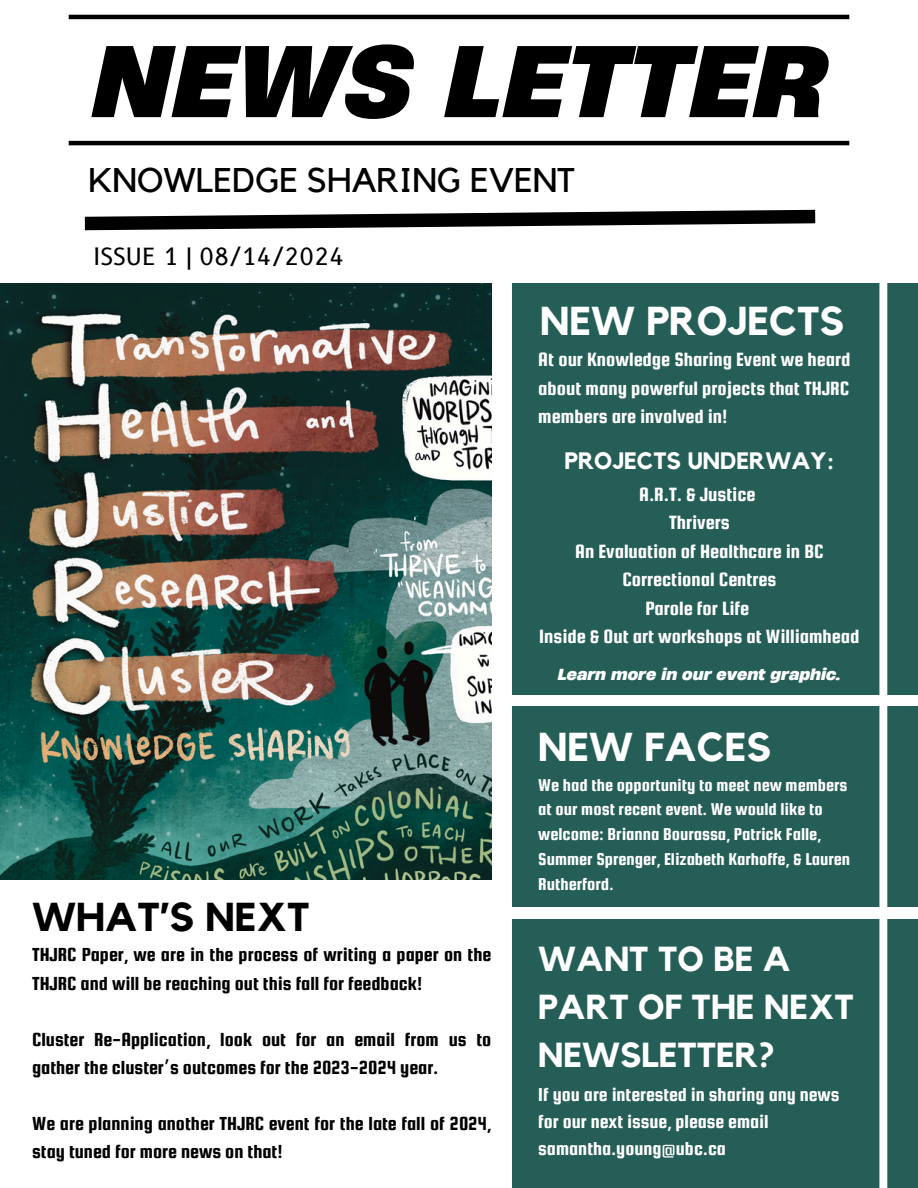
<style>
.page{position:relative;width:918px;height:1188px;background:#fff}
.page>*{position:absolute;margin:0;border:0;box-sizing:border-box;transform-origin:0 0}
.t1{font:italic 700 95.55px "Heading Now 76";color:#000}
.t2{font:700 40.2px "Kollektif";color:#fff}
.t3{font:700 40.2px "Kollektif";color:#000}
.t4{font:700 34.65px/47.8px "Kollektif";color:#fff}
.t5{font:34.2px "Kollektif";color:#000}
.t6{font:700 23.7px "Kollektif";color:#fff}
.t7{font:23.1px "B612";color:#000}
.t8{font:20.55px/28.5px "Squada One";color:#fff;text-align:justify}
.t9{font:20.25px/28.2px "Squada One";color:#000}
.t10{font:19.95px/27px "Squada One";color:#fff}
.t11{font:18.3px/24.8px "Squada One";color:#fff}
.t12{font:italic 700 15px "Heading Now 76";color:#fff}
.s1{font-family:"Noto Sans Gurmukhi"}
</style>
<div class="page">
<img style="left:0;top:283px;width:492px;height:596px">
<svg style="left:84px;top:209px;width:732px;height:22px"></svg>
<div style="left:512px;top:283px;width:406px;height:411px;background:#245e56"></div>
<div style="left:512px;top:707px;width:406px;height:200px;background:#245e56"></div>
<div style="left:512px;top:919px;width:406px;height:269px;background:#245e56"></div>
<div style="left:879px;top:193px;width:8px;height:995px;background:#fff"></div>
<hr style="left:69px;top:15px;width:780px;height:4px;background:#000">
<hr style="left:69px;top:141px;width:780px;height:4px;background:#000">
<h1 class="t1" style="left:92px;top:17px;width:735px">NEWS LETTER</h1>
<h4 class="t5" style="left:89px;top:164px;width:488px">KNOWLEDGE SHARING EVENT</h4>
<h6 class="t7" style="left:94px;top:243px;width:253px">ISSUE 1 | 08/14/2024</h6>
<h6 class="t3" style="left:32px;top:899px;width:279px">WHAT’S NEXT</h6>
<h3 class="t9" style="left:32px;top:941px;width:461px">THJRC Paper, we are in the process of writing a paper on the<br>THJRC and will be reaching out this fall for feedback!</h3>
<h6 class="t9" style="left:32px;top:1025px;width:461px">Cluster Re-Application, look out for an email from us to gather the cluster<span class="s1">’</span>s outcomes for the 2023-2024 year.</h6>
<h6 class="t9" style="left:32px;top:1109px;width:461px">We are planning another THJRC event for the late fall of 2024, stay tuned for more news on that!</h6>
<h5 class="t2" style="left:540px;top:303px;width:306px">NEW PROJECTS</h5>
<p class="t8" style="left:538px;top:345px;width:314px">At our Knowledge Sharing Event we heard about many powerful projects that THJRC members are involved in!</p>
<h2 class="t6" style="left:565px;top:450px;width:271px">PROJECTS UNDERWAY:</h2>
<h2 class="t8" style="left:539px;top:479px;width:322px;text-align:center">A.R.T. &amp; Justice<br>Thrivers<br>An Evaluation of Healthcare in BC<br>Correctional Centres<br>Parole for Life<br>Inside &amp; Out art workshops at Williamhead</h2>
<p class="t12" style="left:558px;top:665px;width:285px">Learn more in our event graphic.</p>
<h2 class="t2" style="left:538px;top:728px;width:234px">NEW FACES</h2>
<h2 class="t11" style="left:538px;top:772px;width:313px">We had the opportunity to meet new members at our most recent event. We would like to welcome: Brianna Bourassa, Patrick Falle, Summer Sprenger, Elizabeth Karhoffe, &amp; Lauren Rutherford.</h2>
<h6 class="t4" style="left:538px;top:936px;width:317px">WANT TO BE A<br>PART OF THE NEXT<br>NEWSLETTER?</h6>
<h6 class="t10" style="left:538px;top:1081px;width:303px">If you are interested in sharing any news for our next issue, please email samantha.young@ubc.ca</h6>
</div>
